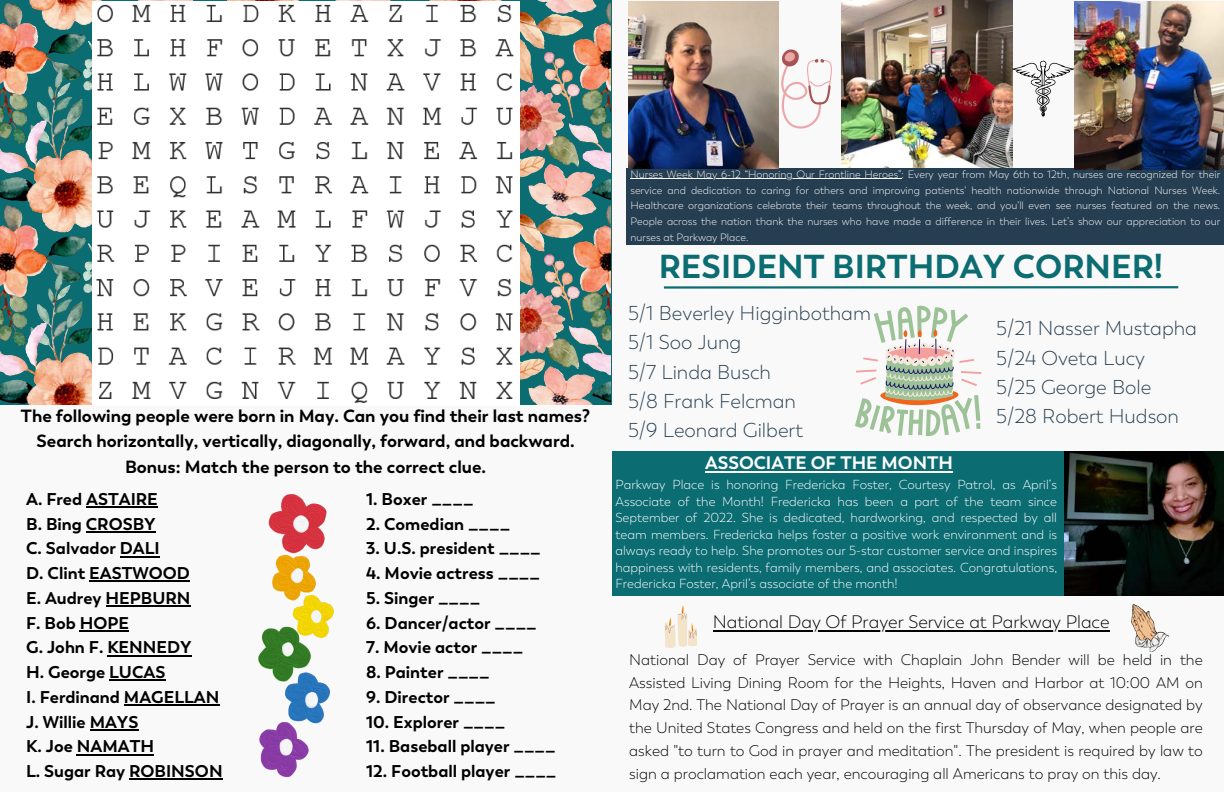
<style>
.page{position:relative;width:1224px;height:792px;background:#f9f9f9}
.page>*{position:absolute;margin:0;border:0;box-sizing:border-box;transform-origin:0 0}
.t1{font:700 33.1px "Trenda";color:#0b6c72}
.t2{font:300 20px/29.2px "Trenda";color:#263e51}
.t3{font:300 18px "Trenda";color:#000}
.t4{font:700 18px "Trenda";color:#fff}
.t5{font:700 17.6px/25.7px "Trenda";color:#000;text-align:center}
.t6{font:700 17px/24.8px "Trenda";color:#000}
.t7{font:300 15.3px/22.7px "Trenda";color:#000;text-align:justify}
.t8{font:300 13px/16.5px "Trenda";color:#fff;text-align:justify}
.t9{font:300 10.6px/15.8px "Trenda";color:#fff;text-align:justify}
</style>
<div class="page">
<hr style="left:664px;top:286px;width:514px;height:3px;background:#0b6c72">
<div style="left:627px;top:168px;width:597px;height:77px;background:#263e51"></div>
<img style="left:842px;top:0;width:170px;height:167px">
<img style="left:0;top:1px;width:92px;height:404px">
<img style="left:520px;top:1px;width:91px;height:404px">
<img style="left:96px;top:4px;width:418px;height:399px">
<img style="left:258px;top:495px;width:76px;height:282px">
<svg style="left:855px;top:306px;width:126px;height:130px"></svg>
<img style="left:628px;top:1px;width:151px;height:167px">
<img style="left:1074px;top:1px;width:150px;height:168px">
<img style="left:1131px;top:605px;width:38px;height:47px">
<svg style="left:664px;top:605px;width:33px;height:43px"></svg>
<svg style="left:781px;top:49px;width:51px;height:80px"></svg>
<svg style="left:1012px;top:60px;width:63px;height:57px"></svg>
<hr style="left:86px;top:506px;width:72px;height:2px;background:#000">
<hr style="left:86px;top:531px;width:70px;height:2px;background:#000">
<hr style="left:120px;top:556px;width:40px;height:1px;background:#000">
<hr style="left:89px;top:581px;width:101px;height:1px;background:#000">
<hr style="left:106px;top:605px;width:84px;height:2px;background:#000">
<hr style="left:80px;top:630px;width:49px;height:2px;background:#000">
<hr style="left:107px;top:655px;width:85px;height:1px;background:#000">
<hr style="left:109px;top:680px;width:56px;height:1px;background:#000">
<hr style="left:124px;top:704px;width:95px;height:2px;background:#000">
<hr style="left:90px;top:729px;width:49px;height:2px;background:#000">
<hr style="left:77px;top:754px;width:77px;height:1px;background:#000">
<hr style="left:129px;top:779px;width:94px;height:1px;background:#000">
<hr style="left:630px;top:179px;width:272px;height:1px;background:#fff">
<hr style="left:713px;top:630px;width:397px;height:1px;background:#000">
<div style="left:612px;top:452px;width:612px;height:144px;background:#0b6c72"></div>
<img style="left:1065px;top:452px;width:159px;height:144px">
<hr style="left:705px;top:471px;width:248px;height:1px;background:#fff">
<p class="t9" style="left:630px;top:167px;width:591px">Nurses Week May 6-12 “Honoring Our Frontline Heroes”: Every year from May 6th to 12th, nurses are recognized for their service and dedication to caring for others and improving patients' health nationwide through National Nurses Week.<br>Healthcare organizations celebrate their teams throughout the week, and you'll even see nurses featured on the news.<br>People across the nation thank the nurses who have made a difference in their lives. Let’s show our appreciation to our nurses at Parkway Place.</p>
<p class="t1" style="left:659px;top:246px;width:506px">RESIDENT BIRTHDAY CORNER!</p>
<p class="t2" style="left:628px;top:299px;width:244px">5/1 Beverley Higginbotham<br>5/1 Soo Jung<br>5/7 Linda Busch<br>5/8 Frank Felcman<br>5/9 Leonard Gilbert</p>
<p class="t2" style="left:996px;top:314px;width:202px">5/21 Nasser Mustapha<br>5/24 Oveta Lucy<br>5/25 George Bole</p>
<h1 class="t5" style="left:21px;top:403px;width:571px">The following people were born in May. Can you find their last names?</h1>
<p class="t2" style="left:996px;top:402px;width:184px">5/28 Robert Hudson</p>
<h1 class="t5" style="left:36px;top:428px;width:540px">Search horizontally, vertically, diagonally, forward, and backward.<br>Bonus: Match the person to the correct clue.</h1>
<h3 class="t6" style="left:26px;top:487px;width:198px">A. Fred ASTAIRE<br>B. Bing CROSBY<br>C. Salvador DALI<br>D. Clint EASTWOOD<br>E. Audrey HEPBURN<br>F. Bob HOPE<br>G. John F. KENNEDY<br>H. George LUCAS<br>I. Ferdinand MAGELLAN<br>J. Willie MAYS<br>K. Joe NAMATH<br>L. Sugar Ray ROBINSON</h3>
<h2 class="t4" style="left:705px;top:452px;width:249px">ASSOCIATE OF THE MONTH</h2>
<p class="t8" style="left:615px;top:477px;width:443px">Parkway Place is honoring Fredericka Foster, Courtesy Patrol, as April’s Associate of the Month! Fredericka has been a part of the team since September of 2022. She is dedicated, hardworking, and respected by all team members. Fredericka helps foster a positive work environment and is always ready to help. She promotes our 5-star customer service and inspires happiness with residents, family members, and associates. Congratulations, Fredericka Foster, April’s associate of the month!</p>
<p class="t6" style="left:366px;top:487px;width:109px">1. Boxer ____</p>
<p class="t6" style="left:366px;top:511px;width:146px">2. Comedian ____</p>
<p class="t6" style="left:366px;top:536px;width:176px">3. U.S. president ____</p>
<p class="t6" style="left:366px;top:561px;width:175px">4. Movie actress ____</p>
<p class="t6" style="left:366px;top:586px;width:116px">5. Singer ____</p>
<p class="t6" style="left:366px;top:610px;width:172px">6. Dancer/actor ____</p>
<p class="t6" style="left:366px;top:635px;width:159px">7. Movie actor ____</p>
<p class="t6" style="left:366px;top:660px;width:125px">8. Painter ____</p>
<p class="t6" style="left:366px;top:685px;width:131px">9. Director ____</p>
<p class="t6" style="left:366px;top:709px;width:141px">10. Explorer ____</p>
<p class="t6" style="left:366px;top:734px;width:191px">11. Baseball player ____</p>
<p class="t6" style="left:366px;top:759px;width:192px">12. Football player ____</p>
<h3 class="t3" style="left:713px;top:612px;width:399px">National Day Of Prayer Service at Parkway Place</h3>
<h4 class="t7" style="left:629px;top:649px;width:575px">National Day of Prayer Service with Chaplain John Bender will be held in the Assisted Living Dining Room for the Heights, Haven and Harbor at 10:00 AM on May 2nd. The National Day of Prayer is an annual day of observance designated by the United States Congress and held on the first Thursday of May, when people are asked "to turn to God in prayer and meditation". The president is required by law to sign a proclamation each year, encouraging all Americans to pray on this day.</h4>
</div>
